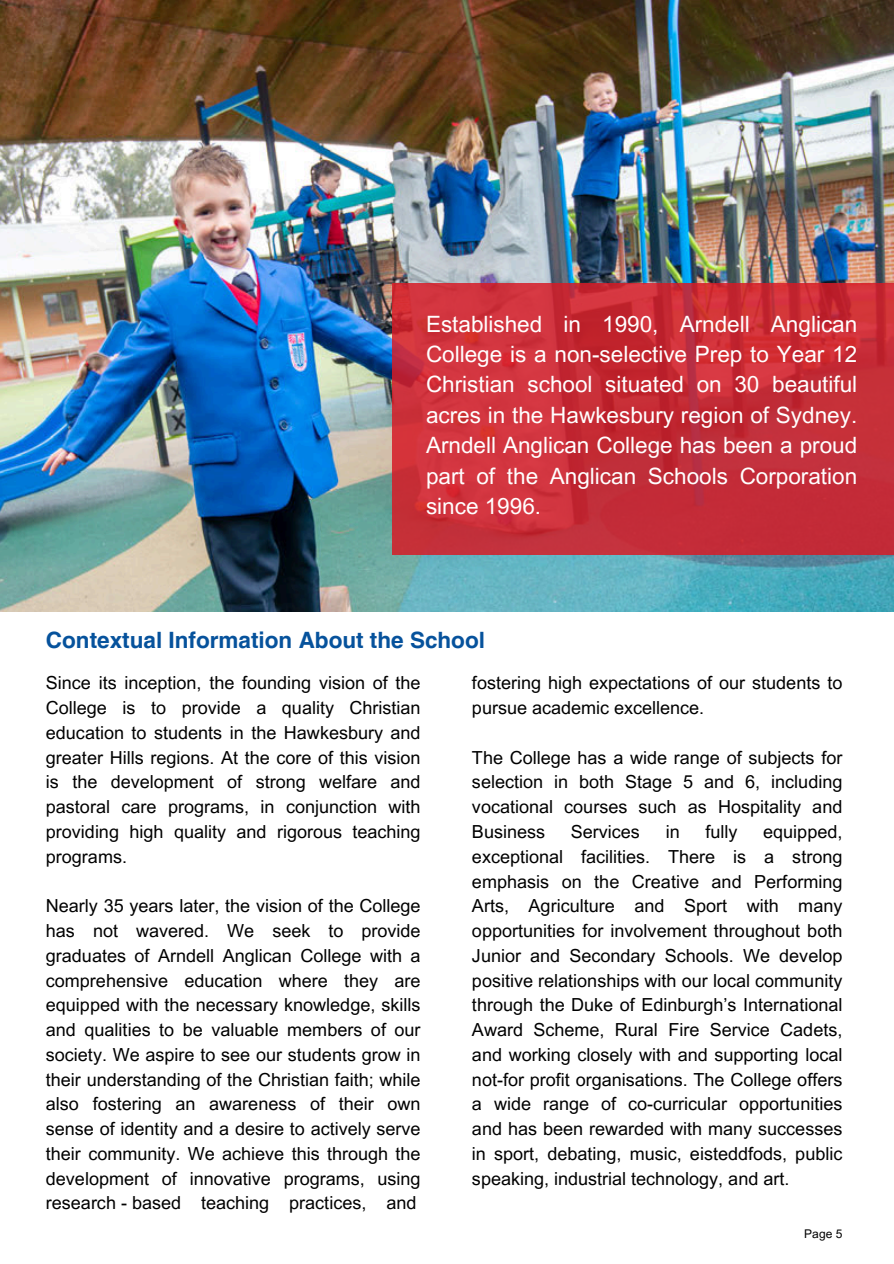
<style>
.page{position:relative;width:894px;height:1264px;background:#fff}
.page>*{position:absolute;margin:0;border:0;box-sizing:border-box;transform-origin:0 0}
.t1{font:22.5px/30.3px "Arial MT Pro";color:#fff;text-align:justify}
.t2{font:700 22.5px "Helvetica LT Pro";color:#06529c}
.t3{font:18px/24.8px "Arial MT Pro";color:#000;text-align:justify}
.t4{font:12px "Arial MT Pro";color:#000}
</style>
<div class="page">
<img style="left:0;top:0;width:893px;height:611px">
<svg style="left:392px;top:283px;width:501px;height:271px;background:#c82e38"></svg>
<h2 class="t1" style="left:426px;top:311px;width:432px">Established in 1990, Arndell Anglican College is a non-selective Prep to Year 12<br>Christian school situated on 30 beautiful acres in the Hawkesbury region of Sydney.<br>Arndell Anglican College has been a proud part of the Anglican Schools Corporation since 1996.</h2>
<p class="t2" style="left:46px;top:632px;width:440px">Contextual Information About the School</p>
<h1 class="t3" style="left:46px;top:673px;width:376px">Since its inception, the founding vision of the College is to provide a quality Christian education to students in the Hawkesbury and greater Hills regions. At the core of this vision is the development of strong welfare and pastoral care programs, in conjunction with providing high quality and rigorous teaching programs.</h1>
<h3 class="t3" style="left:46px;top:895px;width:376px">Nearly 35 years later, the vision of the College has not wavered. We seek to provide graduates of Arndell Anglican College with a comprehensive education where they are equipped with the necessary knowledge, skills and qualities to be valuable members of our society. We aspire to see our students grow in their understanding of the Christian faith; while also fostering an awareness of their own sense of identity and a desire to actively serve their community. We achieve this through the development of innovative programs, using research - based teaching practices, and</h3>
<h3 class="t3" style="left:472px;top:673px;width:372px">fostering high expectations of our students to pursue academic excellence.</h3>
<h3 class="t3" style="left:472px;top:747px;width:372px">The College has a wide range of subjects for selection in both Stage 5 and 6, including vocational courses such as Hospitality and Business</h3>
<h3 class="t3" style="left:570px;top:821px;width:71px">Services</h3>
<h3 class="t3" style="left:665px;top:821px;width:16px">in</h3>
<h3 class="t3" style="left:705px;top:821px;width:34px">fully</h3>
<h3 class="t3" style="left:472px;top:821px;width:372px;text-indent:291px">equipped, exceptional facilities. There is a strong emphasis on the Creative and Performing Arts, Agriculture and Sport with many opportunities for involvement throughout both Junior and Secondary Schools. We develop positive relationships with our local community through the Duke of Edinburgh’s International Award Scheme, Rural Fire Service Cadets, and working closely with and supporting local not-for profit organisations. The College offers a wide range of co-curricular opportunities and has been rewarded with many successes in sport, debating, music, eisteddfods, public speaking, industrial technology, and art.</h3>
<h3 class="t4" style="left:804px;top:1229px;width:40px">Page 5</h3>
</div>
